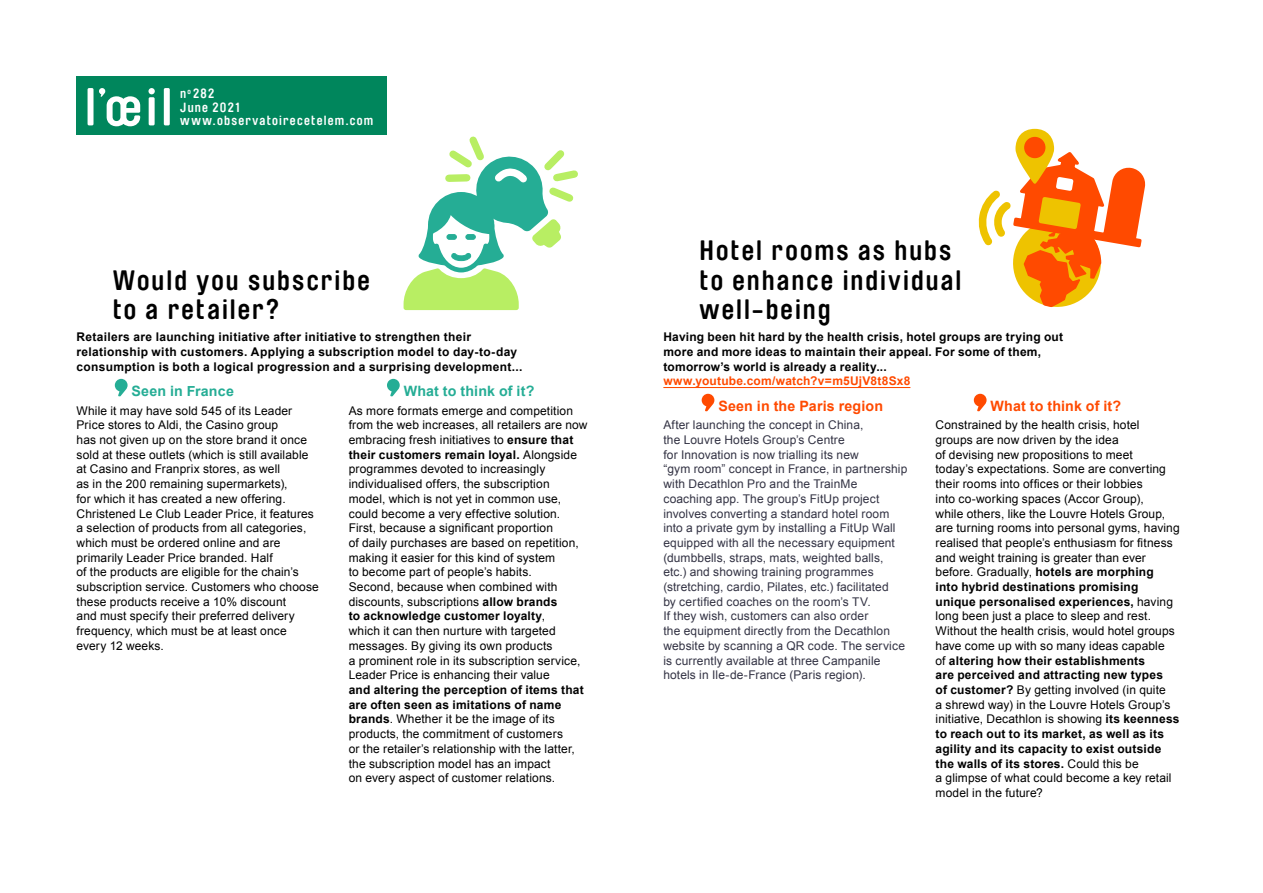
<style>
.page{position:relative;width:1263px;height:893px;background:#fff}
.page>*{position:absolute;margin:0;border:0;box-sizing:border-box;transform-origin:0 0}
.t1{font:700 27.75px/29.4px "Brauer Neue";letter-spacing:.075em;color:#000}
.t2{font:700 14.25px "Arial";letter-spacing:.01em;color:#ff4a00}
.t3{font:700 14.25px "Arial";letter-spacing:.01em;color:#25ad95}
.t4{font:700 13.2px/13.5px "Brauer Neue";letter-spacing:.09em;color:#fff}
.t5{font:12px/14.7px "Arial";letter-spacing:.01em;color:#000}
.t6{font:12px/14.7px "Arial";letter-spacing:.01em;color:#334}
.t7{font:700 12px/14.7px "Arial";letter-spacing:.025em;color:#000}
.t8{font:700 12px "Arial";letter-spacing:.02em;color:#ff4a00}
.s1{font-size:13.95px}
.s2{font-weight:700}
</style>
<div class="page">
<svg style="left:702px;top:394px;width:12px;height:17px"></svg>
<svg style="left:974px;top:394px;width:12px;height:17px"></svg>
<hr style="left:663px;top:387px;width:247px;height:1px;background:#ff4a00">
<svg style="left:115px;top:379px;width:13px;height:17px"></svg>
<svg style="left:387px;top:379px;width:13px;height:17px"></svg>
<div style="left:77px;top:77px;width:310px;height:58px;background:#00865c"></div>
<svg style="left:88px;top:88px;width:82px;height:38px"></svg>
<svg style="left:404px;top:136px;width:174px;height:174px"></svg>
<svg style="left:978px;top:128px;width:168px;height:179px"></svg>
<p class="t4" style="left:180px;top:87px;width:195px">n<sup>o</sup> 282<br>June 2021 www.observatoirecetelem.com</p>
<h1 class="t1" style="left:113px;top:265px;width:259px">Would you subscribe to a retailer?</h1>
<p class="t7" style="left:77px;top:330px;width:447px">Retailers are launching initiative after initiative to strengthen their relationship with customers. Applying a subscription model to day-to-day consumption is both a logical progression and a surprising development...</p>
<p class="t3" style="left:132px;top:382px;width:104px">Seen in <span class="s1">France</span></p>
<p class="t5" style="left:77px;top:403px;width:244px">While it may have sold 545 of its Leader Price stores to Aldi, the Casino group<br>has not given up on the store brand it once sold at these outlets (which is still available at Casino and Franprix stores, as well<br>as in the 200 remaining supermarkets),<br>for which it has created a new offering.<br>Christened Le Club Leader Price, it features a selection of products from all categories, which must be ordered online and are primarily Leader Price branded. Half<br>of the products are eligible for the chain’s subscription service. Customers who choose these products receive a 10% discount<br>and must specify their preferred delivery frequency, which must be at least once every 12 weeks.</p>
<p class="t3" style="left:404px;top:382px;width:132px">What to think of it?</p>
<p class="t5" style="left:349px;top:403px;width:240px">As more formats emerge and competition from the web increases, all retailers are now embracing fresh initiatives to <span class="s2">ensure that their customers remain loyal.</span> Alongside programmes devoted to increasingly individualised offers, the subscription model, which is not yet in common use, could become a very effective solution.<br>First, because a significant proportion<br>of daily purchases are based on repetition, making it easier for this kind of system<br>to become part of people’s habits.<br>Second, because when combined with discounts, subscriptions <span class="s2">allow brands<br>to acknowledge customer loyalty</span>,<br>which it can then nurture with targeted messages. By giving its own products<br>a prominent role in its subscription service, Leader Price is enhancing their value</p>
<p class="t5" style="left:349px;top:683px;width:237px"><span class="s2">and altering the perception of items that are often seen as imitations of name brands</span>. Whether it be the image of its products, the commitment of customers<br>or the retailer’s relationship with the latter, the subscription model has an impact<br>on every aspect of customer relations.</p>
<h1 class="t1" style="left:699px;top:236px;width:263px">Hotel rooms as hubs to enhance individual well-being</h1>
<p class="t7" style="left:663px;top:330px;width:401px">Having been hit hard by the health crisis, hotel groups are trying out more and more ideas to maintain their appeal. For some of them, tomorrow’s world is already a reality...</p>
<p class="t8" style="left:663px;top:373px;width:249px">www.youtube.com/watch?v=m5UjV8t8Sx8</p>
<p class="t2" style="left:718px;top:397px;width:166px">Seen in the Paris region</p>
<p class="t6" style="left:663px;top:418px;width:245px">After launching the concept in China,<br>the Louvre Hotels Group’s Centre<br>for Innovation is now trialling its new<br>“gym room” concept in France, in partnership with Decathlon Pro and the TrainMe coaching app. The group’s FitUp project involves converting a standard hotel room into a private gym by installing a FitUp Wall equipped with all the necessary equipment (dumbbells, straps, mats, weighted balls, etc.) and showing training programmes (stretching, cardio, Pilates, etc.) facilitated<br>by certified coaches on the room’s TV.<br>If they wish, customers can also order<br>the equipment directly from the Decathlon website by scanning a QR code. The service is currently available at three Campanile hotels in Ile‑de‑France (Paris region).</p>
<p class="t2" style="left:990px;top:397px;width:132px">What to think of it?</p>
<p class="t5" style="left:935px;top:418px;width:246px">Constrained by the health crisis, hotel groups are now driven by the idea<br>of devising new propositions to meet<br>today’s expectations. Some are converting their rooms into offices or their lobbies<br>into co‑working spaces (Accor Group),<br>while others, like the Louvre Hotels Group, are turning rooms into personal gyms, having realised that people’s enthusiasm for fitness and weight training is greater than ever before. Gradually, <span class="s2">hotels are morphing<br>into hybrid destinations promising unique personalised experiences,</span> having long been just a place to sleep and rest.<br>Without the health crisis, would hotel groups have come up with so many ideas capable<br>of <span class="s2">altering how their establishments<br>are perceived and attracting new types<br>of customer?</span> By getting involved (in quite<br>a shrewd way) in the Louvre Hotels Group’s initiative, Decathlon is showing <span class="s2">its keenness to reach out to its market, as well as its agility and its capacity to exist outside the walls of its stores.</span> Could this be<br>a glimpse of what could become a key retail model in the future?</p>
</div>
